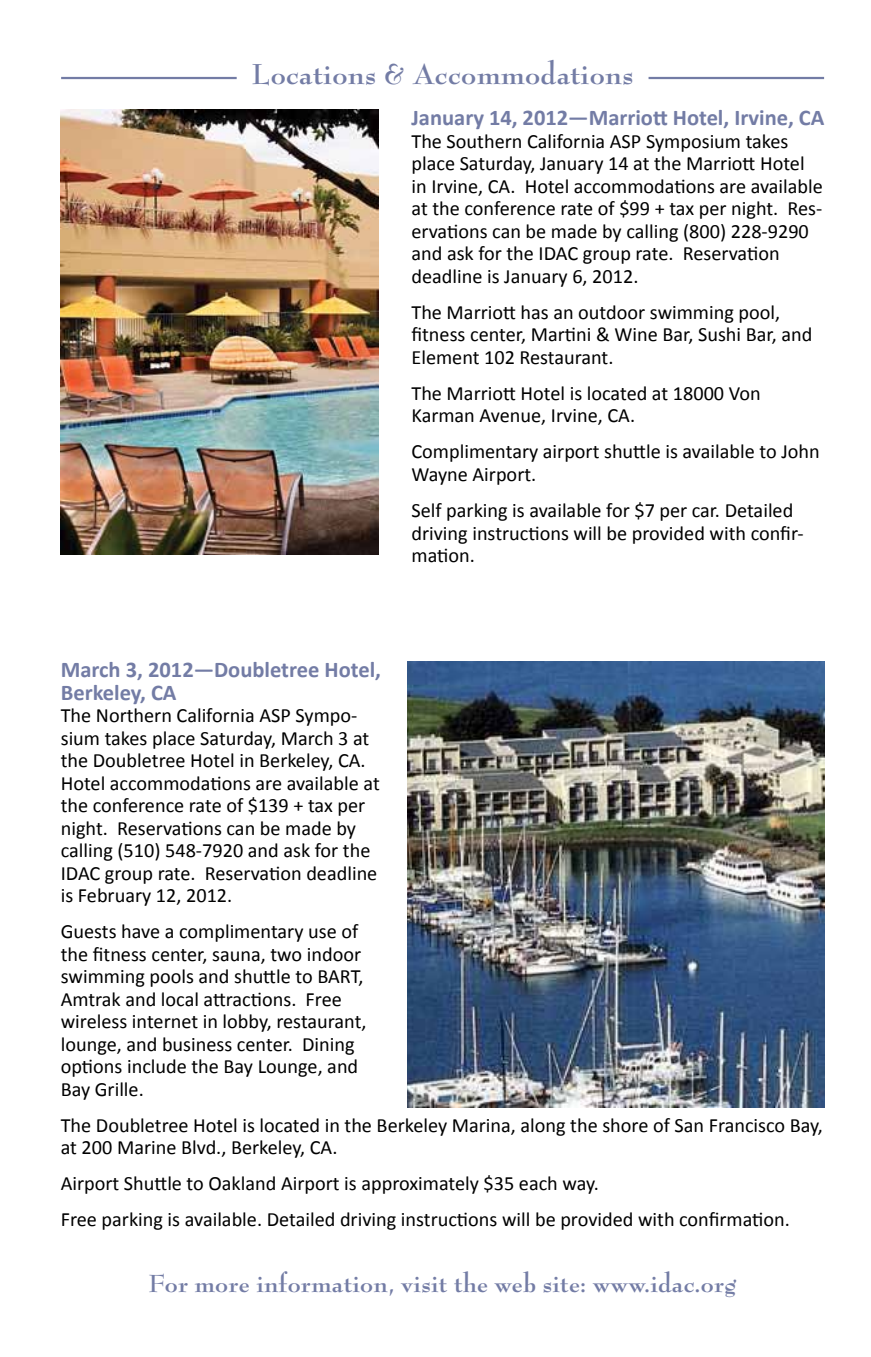
<style>
.page{position:relative;width:871px;height:1357px;background:#fff}
.page>*{position:absolute;margin:0;border:0;box-sizing:border-box;transform-origin:0 0}
.t1{font:700 31.5px "Bernhard Modern";letter-spacing:.01em;color:#737ca5}
.t2{font:700 27px "Bernhard Modern";letter-spacing:.01em;color:#737ca5}
.t3{font:700 22.5px/22.5px "Calibri";color:#737ca5}
.t4{font:20.25px/22.5px "Calibri";color:#000}
</style>
<div class="page">
<img style="left:61px;top:110px;width:318px;height:445px">
<img style="left:407px;top:661px;width:417px;height:446px">
<hr style="left:61px;top:77px;width:176px;height:2px;background:#737ca5">
<hr style="left:648px;top:77px;width:176px;height:2px;background:#737ca5">
<h1 class="t1" style="left:252px;top:58px;width:383px">Locations &amp; Accommodations</h1>
<p class="t3" style="left:411px;top:106px;width:414px">January 14, 2012—Marriott Hotel, Irvine, CA</p>
<p class="t4" style="left:411px;top:129px;width:413px">The Southern California ASP Symposium takes place Saturday, January 14 at the Marriott Hotel in Irvine, CA. Hotel accommodations are available at the conference rate of $99 + tax per night. Res&shy;ervations can be made by calling (800) 228-9290 and ask for the IDAC group rate. Reservation deadline is January 6, 2012.</p>
<p class="t4" style="left:411px;top:300px;width:402px">The Marriott has an outdoor swimming pool, fitness center, Martini &amp; Wine Bar, Sushi Bar, and<br>Element 102 Restaurant.</p>
<p class="t4" style="left:411px;top:381px;width:351px">The Marriott Hotel is located at 18000 Von<br>Karman Avenue, Irvine, CA.</p>
<p class="t4" style="left:411px;top:439px;width:410px">Complimentary airport shuttle is available to John<br>Wayne Airport.</p>
<p class="t4" style="left:411px;top:498px;width:394px">Self parking is available for $7 per car. Detailed driving instructions will be provided with confir&shy;mation.</p>
<p class="t3" style="left:61px;top:657px;width:322px">March 3, 2012—Doubletree Hotel,<br>Berkeley, CA</p>
<p class="t4" style="left:61px;top:703px;width:321px">The Northern California ASP Sympo&shy;sium takes place Saturday, March 3 at the Doubletree Hotel in Berkeley, CA.<br>Hotel accommodations are available at the conference rate of $139 + tax per night. Reservations can be made by calling (510) 548-7920 and ask for the IDAC group rate. Reservation deadline is February 12, 2012.</p>
<p class="t4" style="left:61px;top:919px;width:307px">Guests have a complimentary use of the fitness center, sauna, two indoor swimming pools and shuttle to BART, Amtrak and local attractions. Free wireless internet in lobby, restaurant, lounge, and business center. Dining options include the Bay Lounge, and Bay Grille.</p>
<p class="t4" style="left:61px;top:1113px;width:763px">The Doubletree Hotel is located in the Berkeley Marina, along the shore of San Francisco Bay, at 200 Marine Blvd., Berkeley, CA.</p>
<p class="t4" style="left:61px;top:1165px;width:731px;line-height:36px">Airport Shuttle to Oakland Airport is approximately $35 each way.<br>Free parking is available. Detailed driving instructions will be provided with confirmation.</p>
<h2 class="t2" style="left:149px;top:1269px;width:589px">For more information, visit the web site: www.idac.org</h2>
</div>
